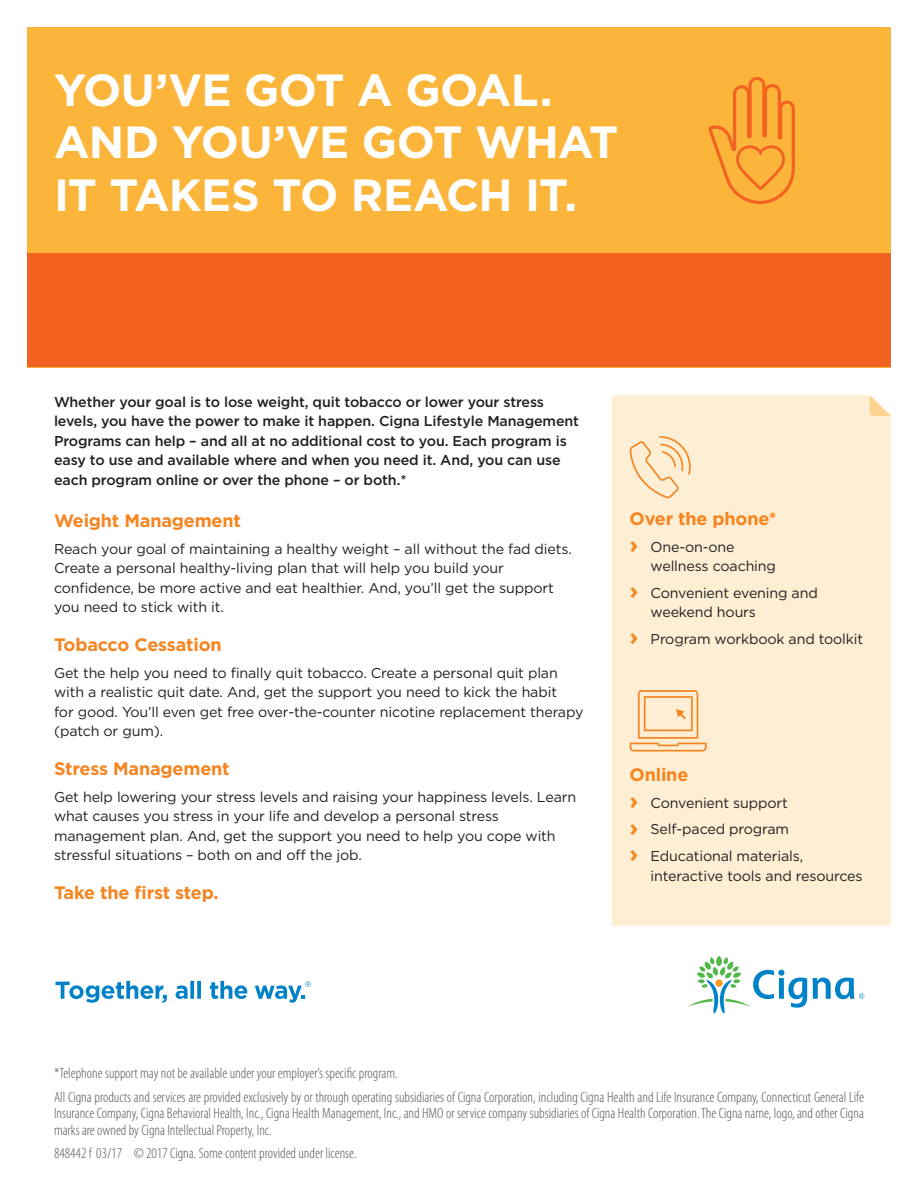
<style>
.page{position:relative;width:918px;height:1188px;background:#fff}
.page>*{position:absolute;margin:0;border:0;box-sizing:border-box;transform-origin:0 0}
.Headline_bold_40_45{font:700 45px/52.5px "Gotham";letter-spacing:-.015em;color:#fff}
.Subhead_body_bold_12{font:700 18px "Gotham";letter-spacing:-.01em;color:#f58520}
.Legal_copy_Cat{font:300 condensed 15px/16.5px "Myriad Pro";color:#57585a;text-align:justify}
.Body_copy__book_9_5{font:14.25px/19.5px "Gotham";letter-spacing:-.01em;color:#231f20}
.Body_copy__book_9_5-2{font:500 14.25px/19.5px "Gotham";letter-spacing:-.01em;color:#231f20}
.Bullet_copy_book_9_5{font:14.25px/19.5px "Gotham";letter-spacing:-.01em;color:#231f20}
.s1{font-weight:700;font-size:24px;color:#f58520}
</style>
<div class="page">
<div style="left:612px;top:395px;width:279px;height:531px;background:#feeed4"></div>
<svg style="left:870px;top:395px;width:21px;height:21px"></svg>
<div style="left:27px;top:27px;width:864px;height:340px;background:#fcb53b"></div>
<div style="left:27px;top:254px;width:864px;height:113px;background:#f26221"></div>
<svg style="left:630px;top:436px;width:61px;height:62px;background:#fce1bd"></svg>
<svg style="left:630px;top:690px;width:77px;height:62px;background:#fcd8af"></svg>
<svg style="left:709px;top:77px;width:86px;height:127px"></svg>
<svg style="left:55px;top:981px;width:112px;height:22px"></svg>
<svg style="left:176px;top:981px;width:25px;height:18px"></svg>
<svg style="left:210px;top:981px;width:37px;height:18px"></svg>
<svg style="left:255px;top:981px;width:56px;height:22px"></svg>
<svg style="left:688px;top:956px;width:176px;height:57px"></svg>
<p class="Headline_bold_40_45" style="left:54px;top:63px;width:566px">YOU’VE GOT A GOAL.<br>AND YOU’VE GOT WHAT<br>IT TAKES TO REACH IT.</p>
<p class="Body_copy__book_9_5-2" style="left:54px;top:392px;width:527px">Whether your goal is to lose weight, quit tobacco or lower your stress levels, you have the power to make it happen. Cigna Lifestyle Management Programs can help – and all at no additional cost to you. Each program is easy to use and available where and when you need it. And, you can use each program online or over the phone – or both.*</p>
<p class="Subhead_body_bold_12" style="left:54px;top:509px;width:189px">Weight Management</p>
<p class="Body_copy__book_9_5" style="left:54px;top:539px;width:519px">Reach your goal of maintaining a healthy weight – all without the fad diets.<br>Create a personal healthy-living plan that will help you build your confidence, be more active and eat healthier. And, you’ll get the support you need to stick with it.</p>
<p class="Subhead_body_bold_12" style="left:54px;top:633px;width:169px">Tobacco Cessation</p>
<p class="Body_copy__book_9_5" style="left:54px;top:663px;width:531px">Get the help you need to finally quit tobacco. Create a personal quit plan with a realistic quit date. And, get the support you need to kick the habit<br>for good. You’ll even get free over-the-counter nicotine replacement therapy (patch or gum).</p>
<p class="Subhead_body_bold_12" style="left:54px;top:757px;width:177px">Stress Management</p>
<p class="Body_copy__book_9_5" style="left:54px;top:787px;width:524px">Get help lowering your stress levels and raising your happiness levels. Learn what causes you stress in your life and develop a personal stress management plan. And, get the support you need to help you cope with stressful situations – both on and off the job.</p>
<p class="Subhead_body_bold_12" style="left:54px;top:881px;width:166px">Take the first step.</p>
<p class="Subhead_body_bold_12" style="left:630px;top:507px;width:149px">Over the phone*</p>
<p class="Bullet_copy_book_9_5" style="left:651px;top:537px;width:127px;text-indent:-21px"><span class="s1">›</span> One-on-one wellness coaching</p>
<p class="Bullet_copy_book_9_5" style="left:651px;top:583px;width:169px;text-indent:-21px"><span class="s1">›</span> Convenient evening and weekend hours</p>
<p class="Bullet_copy_book_9_5" style="left:630px;top:629px;width:235px"><span class="s1">›</span> Program workbook and toolkit</p>
<p class="Subhead_body_bold_12" style="left:630px;top:763px;width:60px">Online</p>
<p class="Bullet_copy_book_9_5" style="left:630px;top:793px;width:160px"><span class="s1">›</span> Convenient support</p>
<p class="Bullet_copy_book_9_5" style="left:630px;top:819px;width:161px"><span class="s1">›</span> Self-paced program</p>
<p class="Bullet_copy_book_9_5" style="left:651px;top:846px;width:213px;text-indent:-21px"><span class="s1">›</span> Educational materials, interactive tools and resources</p>
<p class="Legal_copy_Cat" style="left:54px;top:1065px;width:345px">*Telephone support may not be available under your employer’s specific program.</p>
<p class="Legal_copy_Cat" style="left:54px;top:1089px;width:812px">All Cigna products and services are provided exclusively by or through operating subsidiaries of Cigna Corporation, including Cigna Health and Life Insurance Company, Connecticut General Life Insurance Company, Cigna Behavioral Health, Inc., Cigna Health Management, Inc., and HMO or service company subsidiaries of Cigna Health Corporation. The Cigna name, logo, and other Cigna marks are owned by Cigna Intellectual Property, Inc.</p>
<p class="Legal_copy_Cat" style="left:54px;top:1145px;width:304px">848442 f 03/17 © 2017 Cigna. Some content provided under license.</p>
</div>
